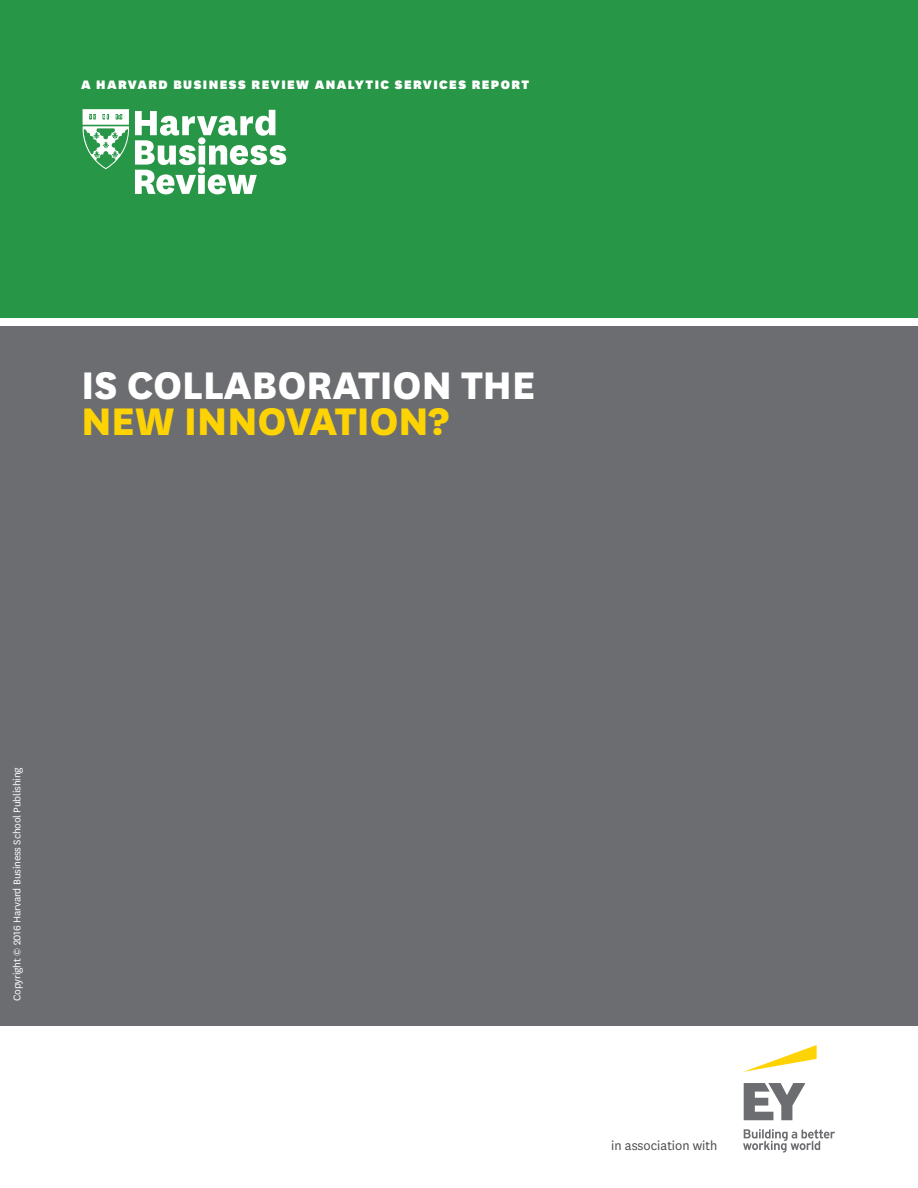
<style>
.page{position:relative;width:918px;height:1188px;background:#fff}
.page>*{position:absolute;margin:0;border:0;box-sizing:border-box;transform-origin:0 0}
.cover_hed_2{font:800 45px/36px "National HBR";letter-spacing:-.01em;color:#fff}
.t1{font:900 14.4px "National HBR";letter-spacing:.1em;color:#fff}
.t2{font:14.4px "National HBR";color:#4b4c4d}
.deck{font:11.4px "National HBR";letter-spacing:-.015em;color:#fff}
.s1{color:#fed304}
</style>
<div class="page">
<div style="left:0;top:326px;width:918px;height:700px;background:#6c6d70"></div>
<div style="left:0;top:0;width:918px;height:318px;background:#289647"></div>
<svg style="left:135px;top:110px;width:151px;height:84px"></svg>
<svg style="left:83px;top:109px;width:46px;height:61px"></svg>
<svg style="left:743px;top:1045px;width:74px;height:27px"></svg>
<svg style="left:743px;top:1083px;width:92px;height:70px"></svg>
<p class="t1" style="left:81px;top:75px;width:450px">A HARVARD BUSINESS REVIEW ANALYTIC SERVICES REPORT</p>
<p class="cover_hed_2" style="left:81px;top:363px;width:456px">IS COLLABORATION THE<br><span class="s1">NEW INNOVATION?</span></p>
<p class="deck" style="left:10px;top:1001px;width:235px;rotate:-90deg">Copyright © 2016 Harvard Business School Publishing</p>
<p class="t2" style="left:611px;top:1136px;width:108px">in association with</p>
</div>
